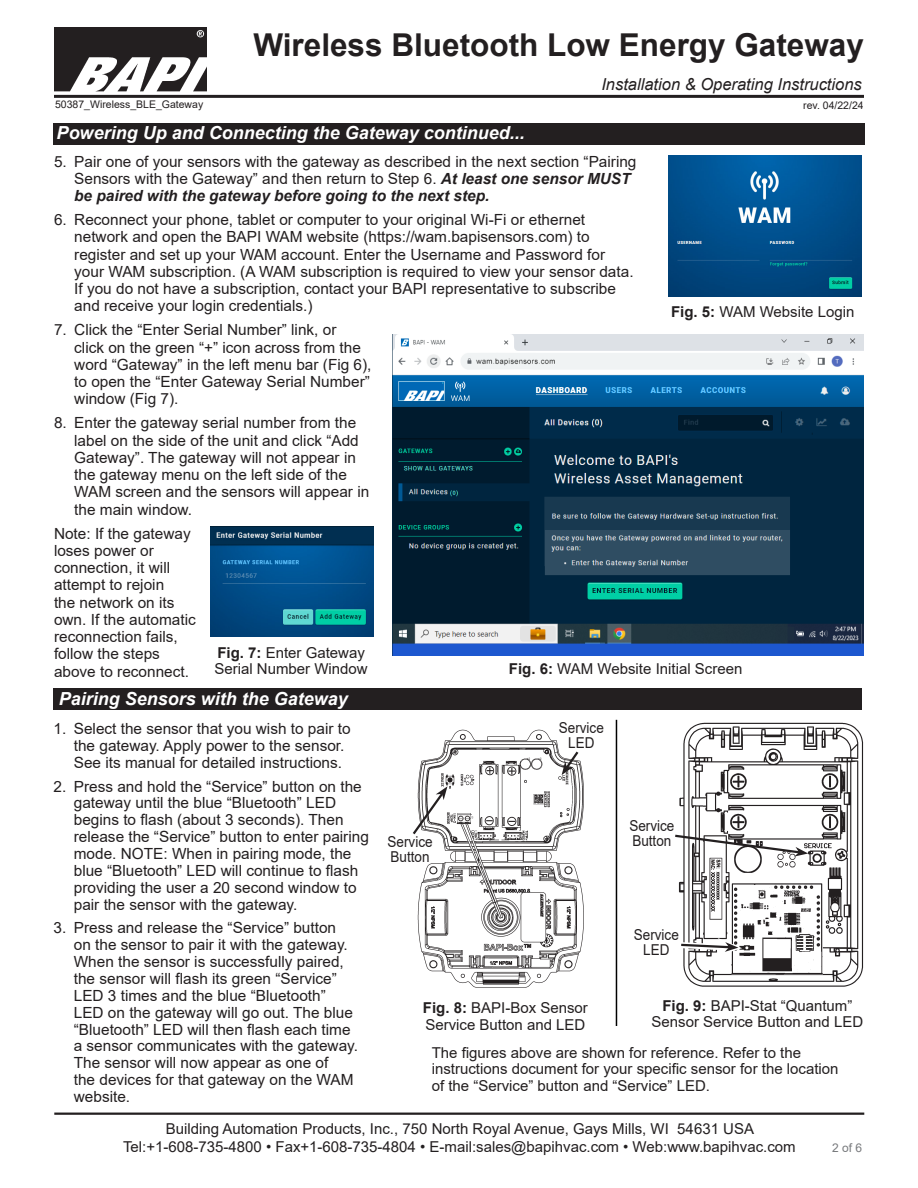
<style>
.page{position:relative;width:918px;height:1188px;background:#fff}
.page>*{position:absolute;margin:0;border:0;box-sizing:border-box;transform-origin:0 0}
.t1{font:700 31.5px "Arial";color:#231f20}
.t2{font:italic 700 18px "Arial";color:#fff}
.t3{font:italic 16.5px "Arial";color:#231f20}
.t4{font:15.3px/17.2px "Arial";color:#231f20}
.t5{font:15px/16.5px "Arial";color:#231f20}
.t6{font:15px/15px "Arial";color:#231f20;text-align:center;scale:.9 1}
.t7{font:12px "Arial";color:#787a7d}
.t8{font:10.5px "Arial";color:#231f20}
.s1{font-weight:700;font-style:italic}
.s2{font-weight:700}
</style>
<div class="page">
<hr style="left:54px;top:1113px;width:810px;height:2px;background:#231f20">
<img style="left:54px;top:27px;width:152px;height:64px">
<hr style="left:54px;top:95px;width:810px;height:3px;background:#231f20">
<div style="left:53px;top:688px;width:809px;height:22px;background:#231f20"></div>
<img style="left:417px;top:729px;width:167px;height:259px">
<svg style="left:562px;top:749px;width:19px;height:26px"></svg>
<svg style="left:413px;top:786px;width:34px;height:51px"></svg>
<img style="left:678px;top:722px;width:186px;height:265px">
<svg style="left:678px;top:938px;width:64px;height:18px"></svg>
<svg style="left:675px;top:833px;width:133px;height:24px"></svg>
<hr style="left:616px;top:720px;width:1px;height:306px;background:#000">
<div style="left:54px;top:123px;width:811px;height:21px;background:#231f20"></div>
<img style="left:669px;top:155px;width:193px;height:142px">
<img style="left:393px;top:334px;width:470px;height:321px">
<img style="left:210px;top:527px;width:164px;height:109px">
<h1 class="t1" style="left:253px;top:23px;width:612px">Wireless Bluetooth Low Energy Gateway</h1>
<p class="t3" style="left:601px;top:73px;width:262px">Installation &amp; Operating Instructions</p>
<p class="t8" style="left:55px;top:97px;width:150px">50387_Wireless_BLE_Gateway</p>
<p class="t8" style="left:803px;top:98px;width:62px">rev. 04/22/24</p>
<p class="t2" style="left:57px;top:121px;width:470px">Powering Up and Connecting the Gateway continued...</p>
<p class="t4" style="left:74px;top:153px;width:564px;text-indent:-20px">5. Pair one of your sensors with the gateway as described in the next section “Pairing<br>Sensors with the Gateway” and then return to Step 6. <span class="s1">At least one sensor MUST be paired with the gateway before going to the next step.</span></p>
<p class="t4" style="left:74px;top:211px;width:561px;text-indent:-20px">6. Reconnect your phone, tablet or computer to your original Wi-Fi or ethernet network and open the BAPI WAM website (https://wam.bapisensors.com) to register and set up your WAM account. Enter the Username and Password for your WAM subscription. (A WAM subscription is required to view your sensor data.<br>If you do not have a subscription, contact your BAPI representative to subscribe and receive your login credentials.)</p>
<p class="t4" style="left:74px;top:321px;width:299px;text-indent:-20px">7. Click the “Enter Serial Number” link, or<br>click on the green “+” icon across from the word “Gateway” in the left menu bar (Fig 6), to open the “Enter Gateway Serial Number” window (Fig 7).</p>
<p class="t4" style="left:74px;top:414px;width:297px;text-indent:-20px">8. Enter the gateway serial number from the label on the side of the unit and click “Add Gateway”. The gateway will not appear in the gateway menu on the left side of the WAM screen and the sensors will appear in the main window.</p>
<p class="t4" style="left:54px;top:525px;width:143px">Note: If the gateway loses power or connection, it will attempt to rejoin<br>the network on its own. If the automatic reconnection fails, follow the steps above to reconnect.</p>
<p class="t5" style="left:671px;top:304px;width:185px"><span class="s2">Fig. 5:</span> WAM Website Login</p>
<p class="t5" style="left:214px;top:644px;width:155px"><span class="s2">Fig. 7:</span> Enter Gateway<br>Serial Number Window</p>
<p class="t5" style="left:509px;top:660px;width:235px"><span class="s2">Fig. 6:</span> WAM Website Initial Screen</p>
<p class="t2" style="left:59px;top:687px;width:291px">Pairing Sensors with the Gateway</p>
<p class="t4" style="left:74px;top:720px;width:278px;line-height:16.8px;text-indent:-20px">1. Select the sensor that you wish to pair to the gateway. Apply power to the sensor.<br>See its manual for detailed instructions.</p>
<p class="t4" style="left:74px;top:778px;width:297px;line-height:16.8px;text-indent:-20px">2. Press and hold the “Service” button on the gateway until the blue “Bluetooth” LED begins to flash (about 3 seconds). Then release the “Service” button to enter pairing mode. NOTE: When in pairing mode, the blue “Bluetooth” LED will continue to flash providing the user a 20 second window to pair the sensor with the gateway.</p>
<p class="t4" style="left:74px;top:919px;width:286px;text-indent:-20px">3. Press and release the “Service” button<br>on the sensor to pair it with the gateway.<br>When the sensor is successfully paired, the sensor will flash its green “Service” LED 3 times and the blue “Bluetooth” LED on the gateway will go out. The blue “Bluetooth” LED will then flash each time a sensor communicates with the gateway.<br>The sensor will now appear as one of<br>the devices for that gateway on the WAM website.</p>
<p class="t6" style="left:388px;top:834px;width:52px;text-align:left">Service<br>Button</p>
<p class="t6" style="left:559px;top:720px;width:52px">Service<br>LED</p>
<p class="t6" style="left:629px;top:819px;width:52px;text-align:left">Service<br>Button</p>
<p class="t6" style="left:634px;top:927px;width:52px">Service<br>LED</p>
<p class="t5" style="left:651px;top:997px;width:213px;text-align:center"><span class="s2">Fig. 9:</span> BAPI-Stat “Quantum”<br>Sensor Service Button and LED</p>
<p class="t5" style="left:432px;top:1044px;width:408px">The figures above are shown for reference. Refer to the instructions document for your specific sensor for the location of the “Service” button and “Service” LED.</p>
<p class="t5" style="left:423px;top:1000px;width:167px"><span class="s2">Fig. 8:</span> BAPI-Box Sensor<br>Service Button and LED</p>
<p class="t5" style="left:123px;top:1119px;width:674px;line-height:18px;text-align:center">Building Automation Products, Inc., 750 North Royal Avenue, Gays Mills, WI 54631 USA<br>Tel:+1-608-735-4800 • Fax+1-608-735-4804 • E-mail:sales@bapihvac.com • Web:www.bapihvac.com</p>
<p class="t7" style="left:832px;top:1139px;width:32px">2 of 6</p>
</div>
